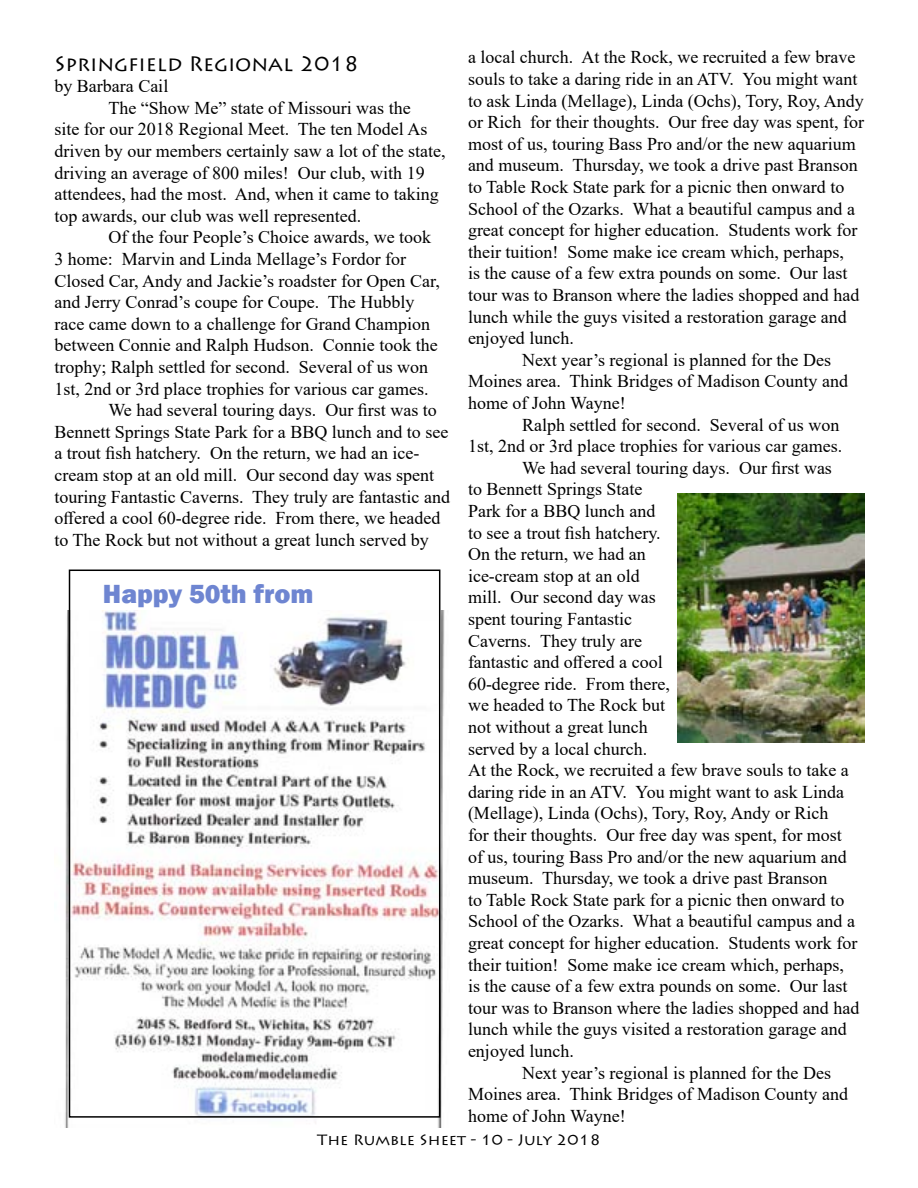
<style>
.page{position:relative;width:918px;height:1188px;background:#fff}
.page>*{position:absolute;margin:0;border:0;box-sizing:border-box;transform-origin:0 0}
.t1{font:800 27px "Franklin Gothic";color:#6e85d1}
.t2{font:21px "Lithos Pro";color:#000}
.t3{font:18px "Times New Roman";color:#000}
.t4{font:15px "Lithos Pro";color:#000;scale:1.04 1}
</style>
<div class="page">
<img style="left:65px;top:610px;width:380px;height:518px">
<div style="left:69px;top:570px;width:371px;height:548px;border:2px solid #000"></div>
<img style="left:677px;top:494px;width:187px;height:248px">
<p class="t2" style="left:54px;top:51px;width:306px">Springfield Regional 2018</p>
<p class="t3" style="left:54px;top:74px;width:115px">by Barbara Cail</p>
<p class="t3" style="left:108px;top:95px;width:304px">The “Show Me” state of Missouri was the</p>
<p class="t3" style="left:54px;top:117px;width:375px">site for our 2018 Regional Meet. The ten Model As</p>
<p class="t3" style="left:54px;top:138px;width:393px">driven by our members certainly saw a lot of the state,</p>
<p class="t3" style="left:54px;top:160px;width:372px">driving an average of 800 miles! Our club, with 19</p>
<p class="t3" style="left:54px;top:182px;width:386px">attendees, had the most. And, when it came to taking</p>
<p class="t3" style="left:54px;top:203px;width:308px">top awards, our club was well represented.</p>
<p class="t3" style="left:108px;top:225px;width:324px">Of the four People’s Choice awards, we took</p>
<p class="t3" style="left:54px;top:246px;width:353px">3 home: Marvin and Linda Mellage’s Fordor for</p>
<p class="t3" style="left:54px;top:268px;width:387px">Closed Car, Andy and Jackie’s roadster for Open Car,</p>
<p class="t3" style="left:54px;top:290px;width:362px">and Jerry Conrad’s coupe for Coupe. The Hubbly</p>
<p class="t3" style="left:54px;top:311px;width:377px">race came down to a challenge for Grand Champion</p>
<p class="t3" style="left:54px;top:333px;width:385px">between Connie and Ralph Hudson. Connie took the</p>
<p class="t3" style="left:54px;top:354px;width:375px">trophy; Ralph settled for second. Several of us won</p>
<p class="t3" style="left:54px;top:376px;width:376px">1st, 2nd or 3rd place trophies for various car games.</p>
<p class="t3" style="left:108px;top:398px;width:330px">We had several touring days. Our first was to</p>
<p class="t3" style="left:54px;top:419px;width:395px">Bennett Springs State Park for a BBQ lunch and to see</p>
<p class="t3" style="left:54px;top:441px;width:367px">a trout fish hatchery. On the return, we had an ice-</p>
<p class="t3" style="left:54px;top:462px;width:381px">cream stop at an old mill. Our second day was spent</p>
<p class="t3" style="left:54px;top:484px;width:397px">touring Fantastic Caverns. They truly are fantastic and</p>
<p class="t3" style="left:54px;top:506px;width:388px">offered a cool 60-degree ride. From there, we headed</p>
<p class="t3" style="left:54px;top:527px;width:376px">to The Rock but not without a great lunch served by</p>
<h1 class="t1" style="left:103px;top:576px;width:212px">Happy 50th from</h1>
<p class="t3" style="left:468px;top:45px;width:389px">a local church. At the Rock, we recruited a few brave</p>
<p class="t3" style="left:468px;top:66px;width:391px">souls to take a daring ride in an ATV. You might want</p>
<p class="t3" style="left:468px;top:88px;width:397px">to ask Linda (Mellage), Linda (Ochs), Tory, Roy, Andy</p>
<p class="t3" style="left:468px;top:110px;width:398px">or Rich for their thoughts. Our free day was spent, for</p>
<p class="t3" style="left:468px;top:131px;width:389px">most of us, touring Bass Pro and/or the new aquarium</p>
<p class="t3" style="left:468px;top:153px;width:391px">and museum. Thursday, we took a drive past Branson</p>
<p class="t3" style="left:468px;top:174px;width:378px">to Table Rock State park for a picnic then onward to</p>
<p class="t3" style="left:468px;top:196px;width:389px">School of the Ozarks. What a beautiful campus and a</p>
<p class="t3" style="left:468px;top:218px;width:391px">great concept for higher education. Students work for</p>
<p class="t3" style="left:468px;top:239px;width:377px">their tuition! Some make ice cream which, perhaps,</p>
<p class="t3" style="left:468px;top:261px;width:381px">is the cause of a few extra pounds on some. Our last</p>
<p class="t3" style="left:468px;top:282px;width:393px">tour was to Branson where the ladies shopped and had</p>
<p class="t3" style="left:468px;top:304px;width:380px">lunch while the guys visited a restoration garage and</p>
<p class="t3" style="left:468px;top:326px;width:107px">enjoyed lunch.</p>
<p class="t3" style="left:522px;top:347px;width:311px">Next year’s regional is planned for the Des</p>
<p class="t3" style="left:468px;top:369px;width:382px">Moines area. Think Bridges of Madison County and</p>
<p class="t3" style="left:468px;top:390px;width:159px">home of John Wayne!</p>
<p class="t3" style="left:522px;top:412px;width:319px">Ralph settled for second. Several of us won</p>
<p class="t3" style="left:468px;top:434px;width:376px">1st, 2nd or 3rd place trophies for various car games.</p>
<p class="t3" style="left:522px;top:455px;width:311px">We had several touring days. Our first was</p>
<p class="t3" style="left:468px;top:477px;width:176px">to Bennett Springs State</p>
<p class="t3" style="left:468px;top:498px;width:189px">Park for a BBQ lunch and</p>
<p class="t3" style="left:468px;top:520px;width:194px">to see a trout fish hatchery.</p>
<p class="t3" style="left:468px;top:542px;width:179px">On the return, we had an</p>
<p class="t3" style="left:468px;top:563px;width:173px">ice-cream stop at an old</p>
<p class="t3" style="left:468px;top:585px;width:189px">mill. Our second day was</p>
<p class="t3" style="left:468px;top:606px;width:165px">spent touring Fantastic</p>
<p class="t3" style="left:468px;top:628px;width:176px">Caverns. They truly are</p>
<p class="t3" style="left:468px;top:650px;width:196px">fantastic and offered a cool</p>
<p class="t3" style="left:468px;top:671px;width:203px">60-degree ride. From there,</p>
<p class="t3" style="left:468px;top:693px;width:199px">we headed to The Rock but</p>
<p class="t3" style="left:468px;top:714px;width:181px">not without a great lunch</p>
<p class="t3" style="left:468px;top:736px;width:181px">served by a local church.</p>
<p class="t3" style="left:468px;top:758px;width:382px">At the Rock, we recruited a few brave souls to take a</p>
<p class="t3" style="left:468px;top:779px;width:378px">daring ride in an ATV. You might want to ask Linda</p>
<p class="t3" style="left:468px;top:801px;width:362px">(Mellage), Linda (Ochs), Tory, Roy, Andy or Rich</p>
<p class="t3" style="left:468px;top:822px;width:375px">for their thoughts. Our free day was spent, for most</p>
<p class="t3" style="left:468px;top:844px;width:380px">of us, touring Bass Pro and/or the new aquarium and</p>
<p class="t3" style="left:468px;top:866px;width:361px">museum. Thursday, we took a drive past Branson</p>
<p class="t3" style="left:468px;top:887px;width:378px">to Table Rock State park for a picnic then onward to</p>
<p class="t3" style="left:468px;top:909px;width:389px">School of the Ozarks. What a beautiful campus and a</p>
<p class="t3" style="left:468px;top:930px;width:391px">great concept for higher education. Students work for</p>
<p class="t3" style="left:468px;top:952px;width:377px">their tuition! Some make ice cream which, perhaps,</p>
<p class="t3" style="left:468px;top:974px;width:381px">is the cause of a few extra pounds on some. Our last</p>
<p class="t3" style="left:468px;top:995px;width:393px">tour was to Branson where the ladies shopped and had</p>
<p class="t3" style="left:468px;top:1017px;width:380px">lunch while the guys visited a restoration garage and</p>
<p class="t3" style="left:468px;top:1038px;width:107px">enjoyed lunch.</p>
<p class="t3" style="left:522px;top:1060px;width:311px">Next year’s regional is planned for the Des</p>
<p class="t3" style="left:468px;top:1082px;width:382px">Moines area. Think Bridges of Madison County and</p>
<p class="t3" style="left:468px;top:1103px;width:159px">home of John Wayne!</p>
<p class="t4" style="left:317px;top:1131px;width:274px">The Rumble Sheet - 10 - July 2018</p>
</div>
